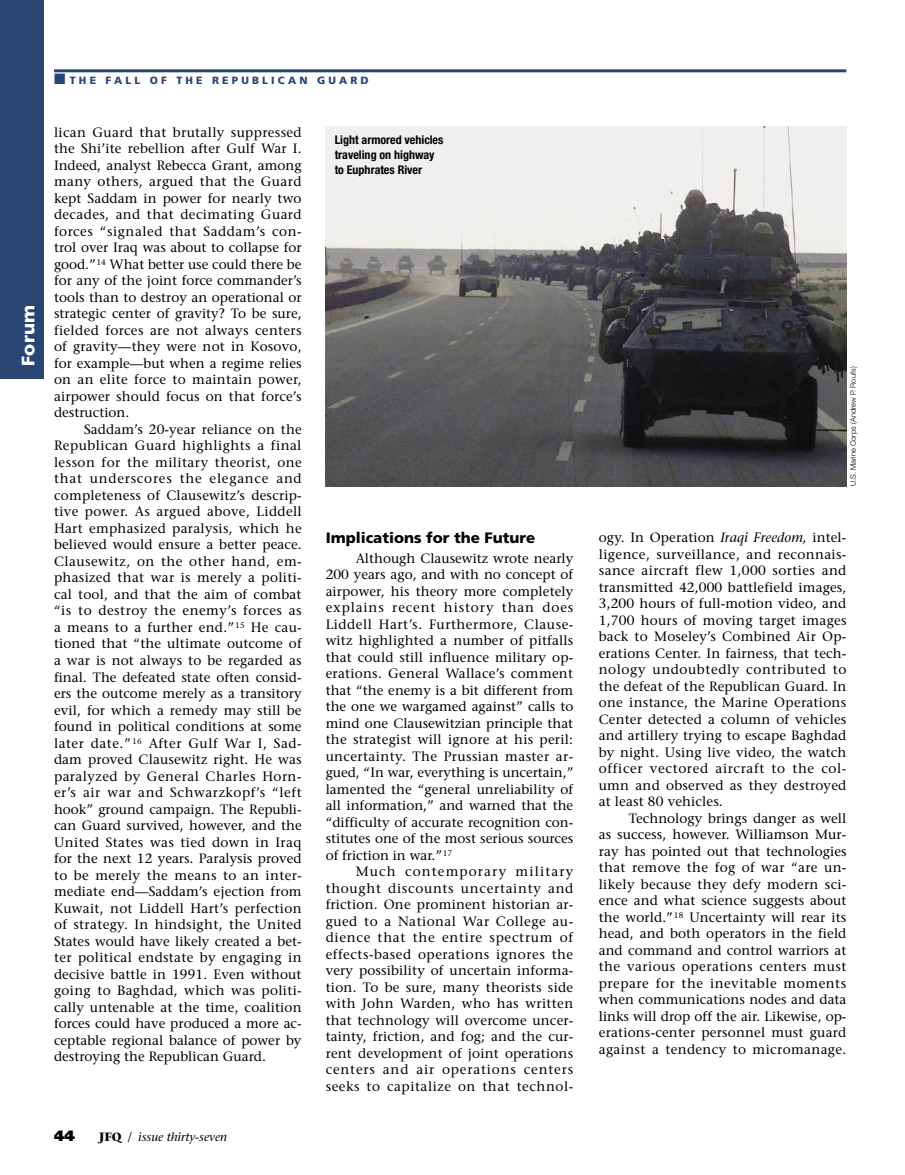
<style>
.page{position:relative;width:905px;height:1175px;background:#fff}
.page>*{position:absolute;margin:0;border:0;box-sizing:border-box;transform-origin:0 0}
.t1{font:900 18px "Frutiger";letter-spacing:.01em;color:#fff}
.I_Head_One_10_12{font:900 15px "Frutiger";color:#000}
.t2{font:900 15px "Frutiger";color:#000}
.A_Txt_9_11{font:13.5px/16.5px "Stone Serif";letter-spacing:.01em;color:#000;text-align:justify}
.D_Caption_8_10{font:700 condensed 12px/15px "Helvetica Neue";color:#000}
.t3{font:italic 12px "Stone Serif";color:#000}
.t4{font:900 10.5px "Frutiger";letter-spacing:.3em;color:#284574}
.E_PhotoCrdt_5{font:300 7.5px "Helvetica Neue";color:#000}
.s1{font-weight:700;font-style:normal}
.s2{font-style:normal}
.s3{font-style:italic}
</style>
<div class="page">
<hr style="left:54px;top:69px;width:792px;height:3px;background:#284574">
<div style="left:0;top:0;width:44px;height:378px;background:#284574"></div>
<img style="left:326px;top:126px;width:520px;height:360px">
<p class="t1" style="left:17px;top:366px;width:62px;rotate:-90deg">Forum</p>
<p class="t4" style="left:54px;top:74px;width:316px">■ THE FALL OF THE REPUBLICAN GUARD</p>
<p class="A_Txt_9_11" style="left:54px;top:124px;width:249px">lican Guard that brutally suppressed the Shi’ite rebellion after Gulf War I.<br>Indeed, analyst Rebecca Grant, among many others, argued that the Guard kept Saddam in power for nearly two decades, and that decimating Guard forces “signaled that Saddam’s con&shy;trol over Iraq was about to collapse for good.”<sup>14</sup> What better use could there be for any of the joint force commander’s tools than to destroy an operational or strategic center of gravity? To be sure, fielded forces are not always centers of gravity—they were not in Kosovo, for example—but when a regime relies on an elite force to maintain power, airpower should focus on that force’s destruction.</p>
<p class="A_Txt_9_11" style="left:54px;top:421px;width:249px;text-indent:30px">Saddam’s 20-year reliance on the Republican Guard highlights a final lesson for the military theorist, one that underscores the elegance and completeness of Clausewitz’s descrip&shy;tive power. As argued above, Liddell Hart emphasized paralysis, which he believed would ensure a better peace.<br>Clausewitz, on the other hand, em&shy;phasized that war is merely a politi&shy;cal tool, and that the aim of combat “is to destroy the enemy’s forces as a means to a further end.”<sup>15</sup> He cau&shy;tioned that “the ultimate outcome of a war is not always to be regarded as final. The defeated state often consid&shy;ers the outcome merely as a transitory evil, for which a remedy may still be found in political conditions at some later date.” <sup>16</sup> After Gulf War I, Sad&shy;dam proved Clausewitz right. He was paralyzed by General Charles Horn&shy;er’s air war and Schwarzkopf’s “left hook” ground campaign. The Republi&shy;can Guard survived, however, and the United States was tied down in Iraq for the next 12 years. Paralysis proved to be merely the means to an inter&shy;mediate end—Saddam’s ejection from Kuwait, not Liddell Hart’s perfection of strategy. In hindsight, the United States would have likely created a bet&shy;ter political endstate by engaging in decisive battle in 1991. Even without going to Baghdad, which was politi&shy;cally untenable at the time, coalition forces could have produced a more ac&shy;ceptable regional balance of power by destroying the Republican Guard.</p>
<p class="t2" style="left:54px;top:1127px;width:23px">44</p>
<p class="t3" style="left:99px;top:1130px;width:129px"><span class="s1">JFQ</span> <span class="s2">/</span> issue thirty-seven</p>
<p class="D_Caption_8_10" style="left:334px;top:132px;width:110px">Light armored vehicles traveling on highway to Euphrates River</p>
<p class="I_Head_One_10_12" style="left:326px;top:529px;width:211px">Implications for the Future</p>
<p class="A_Txt_9_11" style="left:326px;top:549px;width:249px;text-indent:30px">Although Clausewitz wrote nearly 200 years ago, and with no concept of airpower, his theory more completely explains recent history than does Liddell Hart’s. Furthermore, Clause&shy;witz highlighted a number of pitfalls that could still influence military op&shy;erations. General Wallace’s comment that “the enemy is a bit different from the one we wargamed against” calls to mind one Clausewitzian principle that the strategist will ignore at his peril: uncertainty. The Prussian master ar&shy;gued, “In war, everything is uncertain,” lamented the “general unreliability of all information,” and warned that the “difficulty of accurate recognition con&shy;stitutes one of the most serious sources of friction in war.”<sup>17</sup></p>
<p class="A_Txt_9_11" style="left:326px;top:863px;width:249px;text-indent:30px">Much contemporary military thought discounts uncertainty and friction. One prominent historian ar&shy;gued to a National War College au&shy;dience that the entire spectrum of effects-based operations ignores the very possibility of uncertain informa&shy;tion. To be sure, many theorists side with John Warden, who has written that technology will overcome uncer&shy;tainty, friction, and fog; and the cur&shy;rent development of joint operations centers and air operations centers seeks to capitalize on that technol-</p>
<p class="E_PhotoCrdt_5" style="left:848px;top:486px;width:121px;rotate:-90deg">U.S. Marine Corps (Andrew P. Roufs)</p>
<p class="A_Txt_9_11" style="left:598px;top:529px;width:249px">ogy. In Operation <span class="s3">Iraqi Freedom,</span> intel&shy;ligence, surveillance, and reconnais&shy;sance aircraft flew 1,000 sorties and transmitted 42,000 battlefield images, 3,200 hours of full-motion video, and 1,700 hours of moving target images back to Moseley’s Combined Air Op&shy;erations Center. In fairness, that tech&shy;nology undoubtedly contributed to the defeat of the Republican Guard. In one instance, the Marine Operations Center detected a column of vehicles and artillery trying to escape Baghdad by night. Using live video, the watch officer vectored aircraft to the col&shy;umn and observed as they destroyed at least 80 vehicles.</p>
<p class="A_Txt_9_11" style="left:598px;top:809px;width:249px;text-indent:30px">Technology brings danger as well as success, however. Williamson Mur&shy;ray has pointed out that technologies that remove the fog of war “are un&shy;likely because they defy modern sci&shy;ence and what science suggests about the world.”<sup>18</sup> Uncertainty will rear its head, and both operators in the field and command and control warriors at the various operations centers must prepare for the inevitable moments when communications nodes and data links will drop off the air. Likewise, op&shy;erations-center personnel must guard against a tendency to micromanage.</p>
</div>
